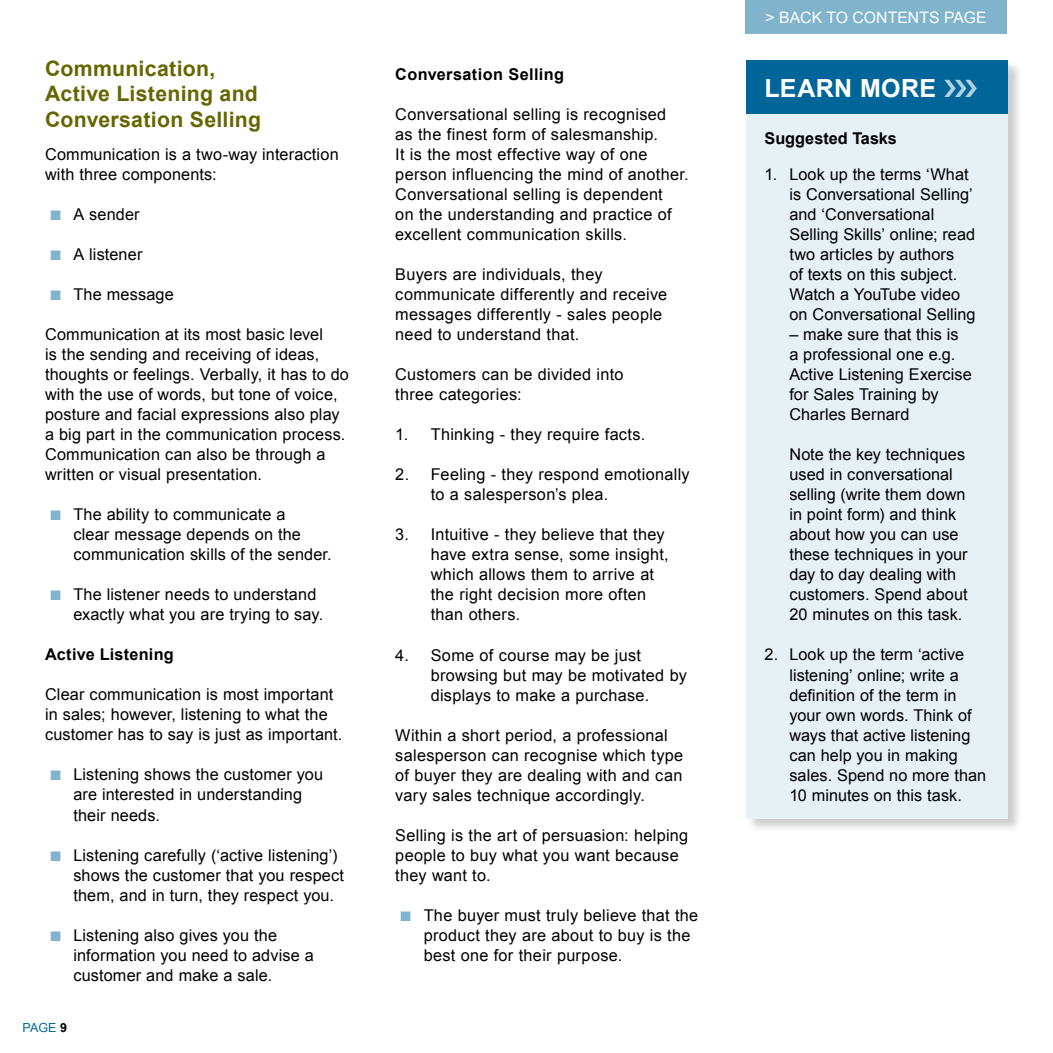
<style>
.page{position:relative;width:1053px;height:1053px;background:#fff}
.page>*{position:absolute;margin:0;border:0;box-sizing:border-box;transform-origin:0 0}
.t1{font:700 25px "Arial";color:#fff}
.t2{font:700 21.25px/25.5px "Arial";letter-spacing:.015em;color:#660}
.t3{font:16.25px/20px "Arial";letter-spacing:.01em;color:#000}
.t4{font:700 16.25px "Arial";letter-spacing:.015em;color:#000}
.t5{font:15.88px "Arial";color:#fff}
.t6{font:12.5px "Arial";color:#069}
.t7{font:700 12.5px "Arial";color:#000}
.s1{color:#80b3cc}
</style>
<div class="page">
<div style="left:745px;top:0;width:261px;height:34px;background:#80b3cc"></div>
<div style="left:746px;top:60px;width:277px;height:773px;background:#000;opacity:.2"></div>
<div style="left:746px;top:60px;width:261px;height:54px;background:#069"></div>
<div style="left:746px;top:114px;width:261px;height:704px;background:#e6f0f5"></div>
<h2 class="t2" style="left:45px;top:56px;width:217px">Communication,<br>Active Listening and<br>Conversation Selling</h2>
<p class="t3" style="left:45px;top:144px;width:295px">Communication is a two-way interaction with three components:</p>
<p class="t3" style="left:50px;top:204px;width:91px"><span class="s1">■</span> A sender</p>
<p class="t3" style="left:50px;top:244px;width:94px"><span class="s1">■</span> A listener</p>
<p class="t3" style="left:50px;top:284px;width:125px"><span class="s1">■</span> The message</p>
<p class="t3" style="left:45px;top:324px;width:305px">Communication at its most basic level<br>is the sending and receiving of ideas, thoughts or feelings. Verbally, it has to do with the use of words, but tone of voice, posture and facial expressions also play a big part in the communication process.<br>Communication can also be through a written or visual presentation.</p>
<p class="t3" style="left:73px;top:504px;width:260px;text-indent:-23px"><span class="s1">■</span> The ability to communicate a<br>clear message depends on the communication skills of the sender.</p>
<p class="t3" style="left:73px;top:584px;width:251px;text-indent:-23px"><span class="s1">■</span> The listener needs to understand exactly what you are trying to say.</p>
<p class="t4" style="left:45px;top:644px;width:130px">Active Listening</p>
<p class="t3" style="left:45px;top:684px;width:299px">Clear communication is most important in sales; however, listening to what the customer has to say is just as important.</p>
<p class="t3" style="left:73px;top:764px;width:251px;text-indent:-23px"><span class="s1">■</span> Listening shows the customer you are interested in understanding their needs.</p>
<p class="t3" style="left:73px;top:844px;width:272px;text-indent:-23px"><span class="s1">■</span> Listening carefully (‘active listening’) shows the customer that you respect them, and in turn, they respect you.</p>
<p class="t3" style="left:73px;top:924px;width:242px;text-indent:-23px"><span class="s1">■</span> Listening also gives you the information you need to advise a customer and make a sale.</p>
<p class="t6" style="left:22px;top:1019px;width:10px">page</p>
<p class="t7" style="left:60px;top:1019px;width:8px">9</p>
<p class="t4" style="left:395px;top:64px;width:170px">Conversation Selling</p>
<p class="t3" style="left:395px;top:104px;width:295px">Conversational selling is recognised<br>as the finest form of salesmanship.<br>It is the most effective way of one person influencing the mind of another.<br>Conversational selling is dependent<br>on the understanding and practice of excellent communication skills.</p>
<p class="t3" style="left:395px;top:265px;width:273px">Buyers are individuals, they communicate differently and receive messages differently - sales people need to understand that.</p>
<p class="t3" style="left:395px;top:365px;width:230px">Customers can be divided into three categories:</p>
<p class="t3" style="left:395px;top:425px;width:251px">1. Thinking - they require facts.</p>
<p class="t3" style="left:431px;top:465px;width:260px;text-indent:-35px">2. Feeling - they respond emotionally to a salesperson’s plea.</p>
<p class="t3" style="left:430px;top:525px;width:239px;text-indent:-35px">3. Intuitive - they believe that they have extra sense, some insight, which allows them to arrive at the right decision more often than others.</p>
<p class="t3" style="left:430px;top:645px;width:257px;text-indent:-35px">4. Some of course may be just browsing but may be motivated by displays to make a purchase.</p>
<p class="t3" style="left:395px;top:725px;width:289px">Within a short period, a professional salesperson can recognise which type of buyer they are dealing with and can vary sales technique accordingly.</p>
<p class="t3" style="left:395px;top:825px;width:294px">Selling is the art of persuasion: helping people to buy what you want because they want to.</p>
<p class="t3" style="left:423px;top:904px;width:276px;text-indent:-23px"><span class="s1">■</span> The buyer must truly believe that the product they are about to buy is the best one for their purpose.</p>
<p class="t5" style="left:765px;top:7px;width:223px">&gt; BACK TO CONTENTS PAGE</p>
<h1 class="t1" style="left:764px;top:71px;width:34px">Lear</h1>
<h1 class="t1" style="left:834px;top:71px;width:46px">n More</h1>
<p class="t4" style="left:764px;top:128px;width:134px">Suggested Tasks</p>
<p class="t3" style="left:789px;top:164px;width:188px;text-indent:-25px">1. Look up the terms ‘What is Conversational Selling’ and ‘Conversational<br>Selling Skills’ online; read two articles by authors<br>of texts on this subject.<br>Watch a YouTube video on Conversational Selling</p>
<p class="t3" style="left:789px;top:324px;width:184px">– make sure that this is<br>a professional one e.g.<br>Active Listening Exercise for Sales Training by<br>Charles Bernard</p>
<p class="t3" style="left:789px;top:445px;width:180px">Note the key techniques used in conversational selling (write them down in point form) and think about how you can use these techniques in your day to day dealing with customers. Spend about<br>20 minutes on this task.</p>
<p class="t3" style="left:789px;top:645px;width:198px;text-indent:-25px">2. Look up the term ‘active listening’ online; write a definition of the term in your own words. Think of ways that active listening can help you in making sales. Spend no more than<br>10 minutes on this task.</p>
</div>
